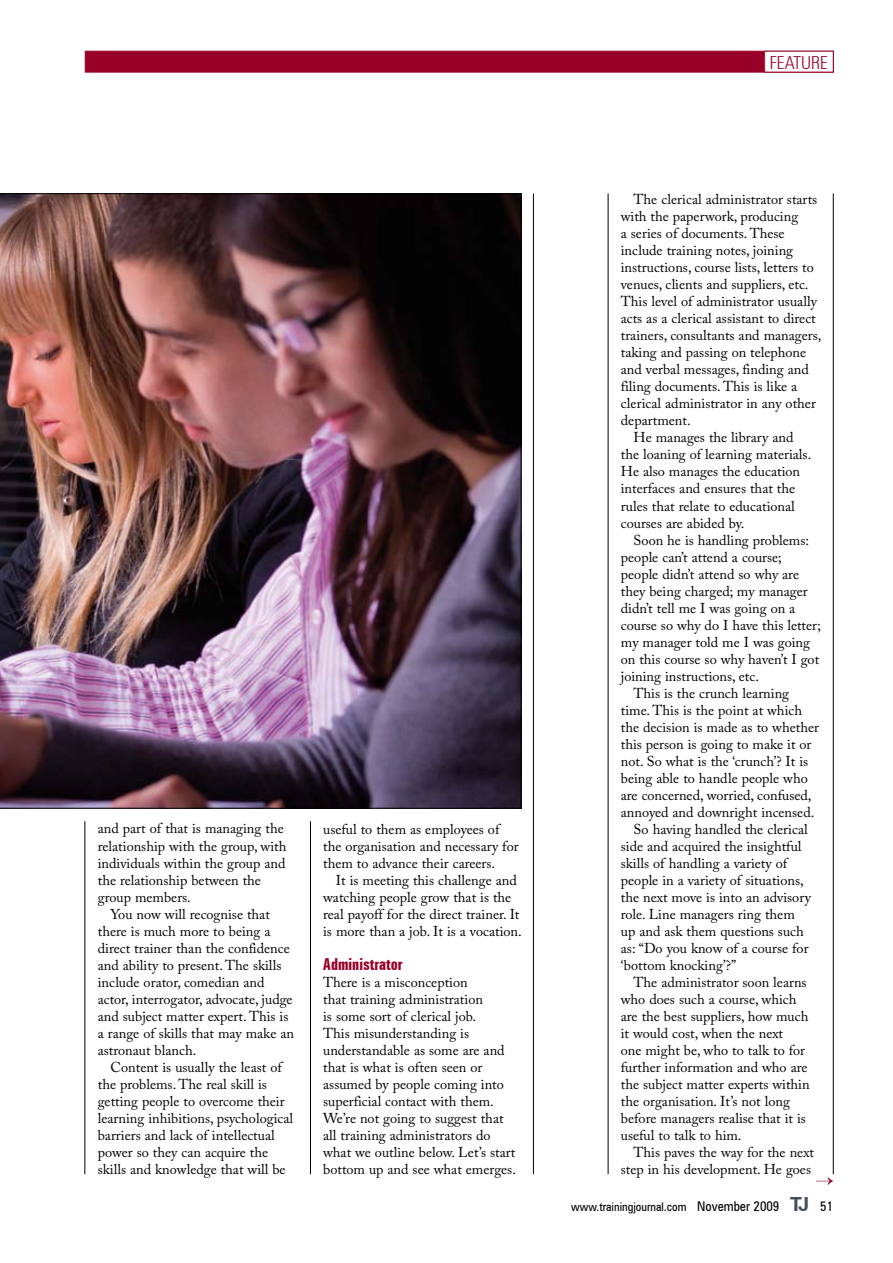
<style>
.page{position:relative;width:893px;height:1263px;background:#fff}
.page>*{position:absolute;margin:0;border:0;box-sizing:border-box;transform-origin:0 0}
.t1{font:300 condensed 18px "Zurich BT";color:#990027}
.t2{font:700 extra-condensed 16.5px "Zurich BT";color:#990027}
.t3{font:14.25px/17px "Adobe Caslon Pro";color:#000}
.t4{font:condensed 12px "Zurich BT";color:#000}
.s1{font-size:13.5px}
.s2{font-weight:700;font-stretch:normal;font-size:19.5px;color:#444e5a}
</style>
<div class="page">
<hr style="left:533px;top:193px;width:1px;height:981px;background:#000">
<hr style="left:608px;top:193px;width:1px;height:981px;background:#000">
<hr style="left:833px;top:193px;width:1px;height:981px;background:#000">
<div style="left:85px;top:51px;width:748px;height:21px;background:#990027;border:1px solid #990027"></div>
<div style="left:765px;top:51px;width:68px;height:21px;background:#fff"></div>
<hr style="left:310px;top:821px;width:1px;height:353px;background:#000">
<hr style="left:85px;top:821px;width:1px;height:353px;background:#000">
<img style="left:0;top:193px;width:521px;height:615px">
<svg style="left:816px;top:1177px;width:17px;height:8px"></svg>
<p class="t3" style="left:98px;top:820px;width:190px">and part of that is managing the relationship with the group, with individuals within the group and the relationship between the group members.</p>
<p class="t3" style="left:98px;top:905px;width:198px;text-indent:13px">You now will recognise that there is much more to being a direct trainer than the confidence and ability to present. The skills include orator, comedian and actor, interrogator, advocate, judge and subject matter expert. This is a range of skills that may make an astronaut blanch.</p>
<p class="t3" style="left:98px;top:1058px;width:197px;text-indent:13px">Content is usually the least of the problems. The real skill is getting people to overcome their learning inhibitions, psychological barriers and lack of intellectual power so they can acquire the skills and knowledge that will be</p>
<p class="t3" style="left:323px;top:820px;width:197px">useful to them as employees of the organisation and necessary for them to advance their careers.</p>
<p class="t3" style="left:323px;top:871px;width:200px;text-indent:13px">It is meeting this challenge and watching people grow that is the real payoff for the direct trainer. It is more than a job. It is a vocation.</p>
<p class="t2" style="left:323px;top:954px;width:81px">Administrator</p>
<p class="t3" style="left:323px;top:973px;width:194px">There is a misconception<br>that training administration<br>is some sort of clerical job.<br>This misunderstanding is understandable as some are and that is what is often seen or assumed by people coming into superficial contact with them.<br>We’re not going to suggest that all training administrators do what we outline below. Let’s start bottom up and see what emerges.</p>
<p class="t1" style="left:770px;top:51px;width:60px">FEATURE</p>
<p class="t3" style="left:634px;top:191px;width:185px">The clerical administrator starts</p>
<p class="t3" style="left:621px;top:208px;width:179px">with the paperwork, producing</p>
<p class="t3" style="left:621px;top:225px;width:165px">a series of documents. These</p>
<p class="t3" style="left:621px;top:242px;width:174px">include training notes, joining</p>
<p class="t3" style="left:621px;top:259px;width:195px">instructions, course lists, letters to</p>
<p class="t3" style="left:621px;top:276px;width:189px">venues, clients and suppliers, etc.</p>
<p class="t3" style="left:621px;top:293px;width:198px">This level of administrator usually</p>
<p class="t3" style="left:621px;top:310px;width:196px">acts as a clerical assistant to direct</p>
<p class="t3" style="left:621px;top:327px;width:202px">trainers, consultants and managers,</p>
<p class="t3" style="left:621px;top:344px;width:187px">taking and passing on telephone</p>
<p class="t3" style="left:621px;top:361px;width:189px">and verbal messages, finding and</p>
<p class="t3" style="left:621px;top:378px;width:178px">filing documents. This is like a</p>
<p class="t3" style="left:621px;top:395px;width:196px">clerical administrator in any other</p>
<p class="t3" style="left:621px;top:412px;width:71px">department.</p>
<p class="t3" style="left:634px;top:429px;width:161px">He manages the library and</p>
<p class="t3" style="left:621px;top:446px;width:192px">the loaning of learning materials.</p>
<p class="t3" style="left:621px;top:463px;width:181px">He also manages the education</p>
<p class="t3" style="left:621px;top:480px;width:176px">interfaces and ensures that the</p>
<p class="t3" style="left:621px;top:497px;width:176px">rules that relate to educational</p>
<p class="t3" style="left:621px;top:514px;width:125px">courses are abided by.</p>
<p class="t3" style="left:634px;top:531px;width:177px">Soon he is handling problems:</p>
<p class="t3" style="left:621px;top:548px;width:162px">people can’t attend a course;</p>
<p class="t3" style="left:621px;top:565px;width:180px">people didn’t attend so why are</p>
<p class="t3" style="left:621px;top:582px;width:188px">they being charged; my manager</p>
<p class="t3" style="left:621px;top:599px;width:176px">didn’t tell me I was going on a</p>
<p class="t3" style="left:621px;top:616px;width:202px">course so why do I have this letter;</p>
<p class="t3" style="left:621px;top:633px;width:191px">my manager told me I was going</p>
<p class="t3" style="left:621px;top:650px;width:200px">on this course so why haven’t I got</p>
<p class="t3" style="left:621px;top:667px;width:140px">joining instructions, etc.</p>
<p class="t3" style="left:634px;top:684px;width:157px">This is the crunch learning</p>
<p class="t3" style="left:621px;top:701px;width:183px">time. This is the point at which</p>
<p class="t3" style="left:621px;top:718px;width:200px">the decision is made as to whether</p>
<p class="t3" style="left:621px;top:735px;width:192px">this person is going to make it or</p>
<p class="t3" style="left:621px;top:752px;width:189px">not. So what is the ‘crunch’? It is</p>
<p class="t3" style="left:621px;top:769px;width:188px">being able to handle people who</p>
<p class="t3" style="left:621px;top:786px;width:192px">are concerned, worried, confused,</p>
<p class="t3" style="left:621px;top:803px;width:195px">annoyed and downright incensed.</p>
<p class="t3" style="left:634px;top:820px;width:176px">So having handled the clerical</p>
<p class="t3" style="left:621px;top:837px;width:182px">side and acquired the insightful</p>
<p class="t3" style="left:621px;top:854px;width:168px">skills of handling a variety of</p>
<p class="t3" style="left:621px;top:871px;width:184px">people in a variety of situations,</p>
<p class="t3" style="left:621px;top:888px;width:192px">the next move is into an advisory</p>
<p class="t3" style="left:621px;top:905px;width:175px">role. Line managers ring them</p>
<p class="t3" style="left:621px;top:922px;width:185px">up and ask them questions such</p>
<p class="t3" style="left:621px;top:939px;width:189px">as: “Do you know of a course for</p>
<p class="t3" style="left:621px;top:956px;width:117px">‘bottom knocking’?”</p>
<p class="t3" style="left:634px;top:973px;width:175px">The administrator soon learns</p>
<p class="t3" style="left:621px;top:990px;width:177px">who does such a course, which</p>
<p class="t3" style="left:621px;top:1007px;width:189px">are the best suppliers, how much</p>
<p class="t3" style="left:621px;top:1024px;width:164px">it would cost, when the next</p>
<p class="t3" style="left:621px;top:1042px;width:186px">one might be, who to talk to for</p>
<p class="t3" style="left:621px;top:1059px;width:188px">further information and who are</p>
<p class="t3" style="left:621px;top:1076px;width:190px">the subject matter experts within</p>
<p class="t3" style="left:621px;top:1093px;width:171px">the organisation. It’s not long</p>
<p class="t3" style="left:621px;top:1110px;width:187px">before managers realise that it is</p>
<p class="t3" style="left:621px;top:1127px;width:122px">useful to talk to him.</p>
<p class="t3" style="left:634px;top:1144px;width:182px">This paves the way for the next</p>
<p class="t3" style="left:621px;top:1161px;width:192px">step in his development. He goes</p>
<p class="t4" style="left:571px;top:1199px;width:263px">www.trainingjournal.com <span class="s1">November 2009</span> <span class="s2">TJ</span> <span class="s1">51</span></p>
</div>
